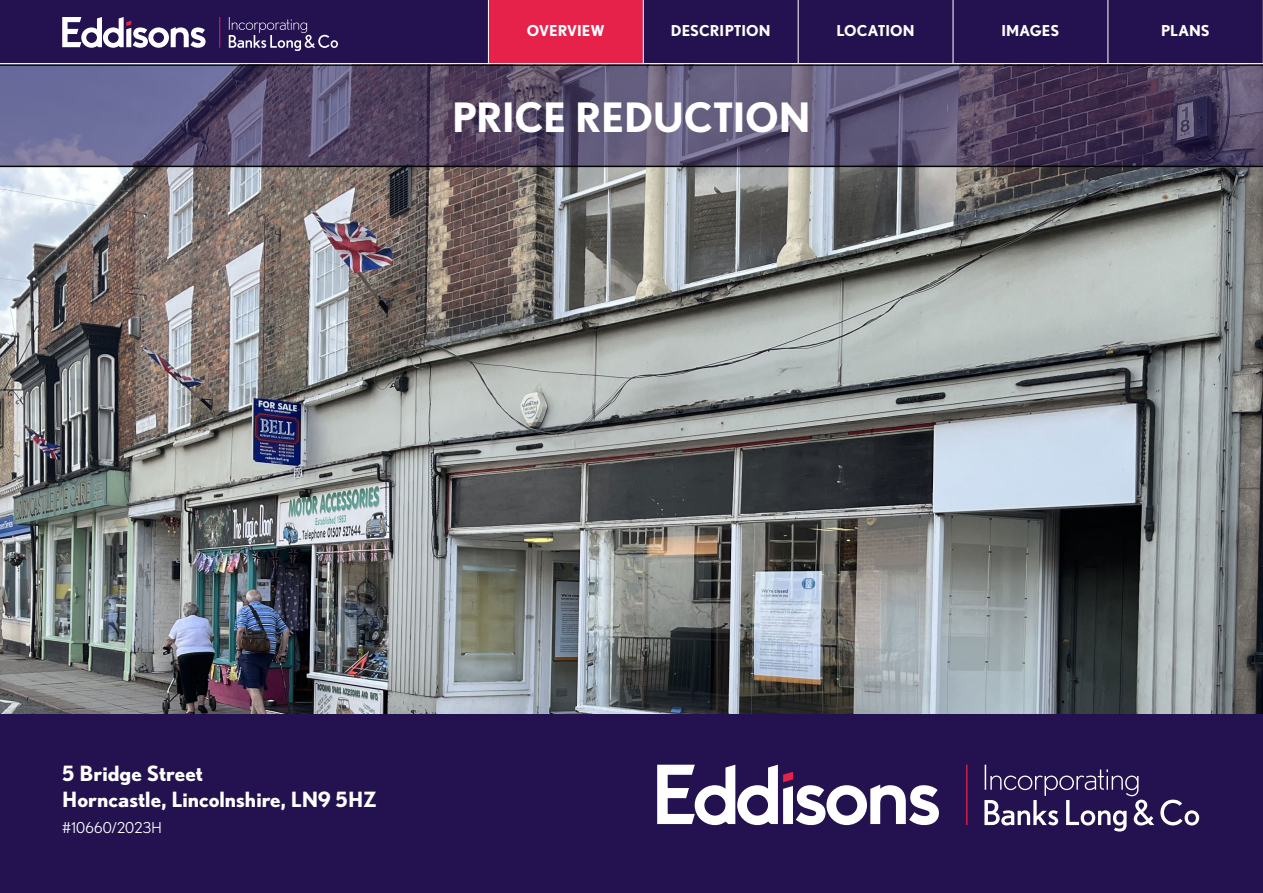
<style>
.page{position:relative;width:1263px;height:893px;background:#fff}
.page>*{position:absolute;margin:0;border:0;box-sizing:border-box;transform-origin:0 0}
.t1{font:700 40.5px "Nobel";letter-spacing:-.005em;color:#fff}
.t2{font:700 21px/25.2px "Nobel";color:#fff}
.t3{font:700 15px "Nobel";letter-spacing:.005em;color:#fff}
.t4{font:15px "Nobel";letter-spacing:.015em;color:#fff}
</style>
<div class="page">
<img style="left:0;top:167px;width:1263px;height:547px">
<div style="left:0;top:714px;width:1263px;height:179px;background:#23124f"></div>
<svg style="left:657px;top:765px;width:282px;height:60px"></svg>
<hr style="left:966px;top:765px;width:1px;height:60px;background:#e6224b">
<svg style="left:984px;top:765px;width:215px;height:66px"></svg>
<svg style="left:0;top:64px;width:1263px;height:103px;background:#574e6d"></svg>
<div style="left:0;top:0;width:1263px;height:63px;background:#23124f"></div>
<div style="left:488px;top:0;width:118px;height:64px;background:#e6224b"></div>
<svg style="left:607px;top:0;width:118px;height:64px;background:#621c51"></svg>
<div style="left:725px;top:0;width:119px;height:64px;background:#23124f"></div>
<div style="left:844px;top:0;width:118px;height:64px;background:#23124f"></div>
<div style="left:962px;top:0;width:118px;height:64px;background:#23124f"></div>
<div style="left:1080px;top:0;width:119px;height:64px;background:#23124f"></div>
<svg style="left:62px;top:17px;width:144px;height:31px"></svg>
<hr style="left:219px;top:17px;width:1px;height:31px;background:#e6224b">
<svg style="left:229px;top:17px;width:109px;height:34px;background:#46386b"></svg>
<p class="t3" style="left:527px;top:21px;width:79px">Overview</p>
<p class="t3" style="left:671px;top:21px;width:101px">DESCRIPTION</p>
<p class="t3" style="left:837px;top:21px;width:51px">Location</p>
<p class="t3" style="left:1001px;top:21px;width:59px">IMAGES</p>
<p class="t3" style="left:1161px;top:21px;width:50px">PLANS</p>
<h1 class="t1" style="left:452px;top:93px;width:360px">PRICE REDUCTION</h1>
<p class="t2" style="left:62px;top:761px;width:316px">5 Bridge Street<br>Horncastle, Lincolnshire, LN9 5HZ</p>
<p class="t4" style="left:62px;top:819px;width:101px">#10660/2023H</p>
</div>
